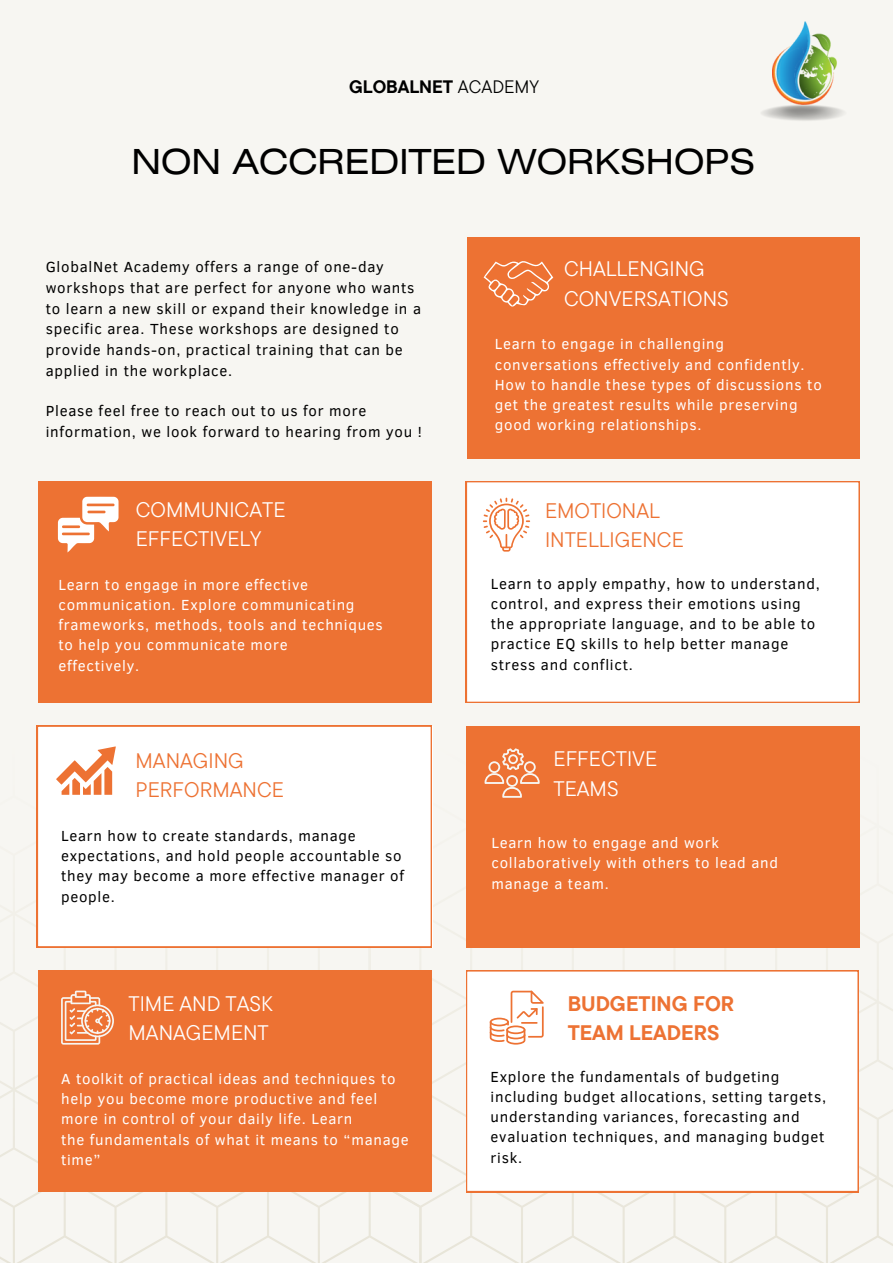
<style>
.page{position:relative;width:893px;height:1264px;background:#fff}
.page>*{position:absolute;margin:0;border:0;box-sizing:border-box;transform-origin:0 0}
.t1{font:34.5px "Helios Ext";color:#000}
.t2{font:21px/29.2px "TT Commons Pro";color:#fff}
.t3{font:21px/29.2px "TT Commons Pro";color:#ed7233}
.t4{font:700 21px/29.2px "TT Commons Pro";color:#ed7233}
.t5{font:700 18px "TT Commons Pro";color:#000}
.t6{font:15px/20.2px "Clear Sans";letter-spacing:.05em;color:#000}
.t7{font:15px/20.2px "Clear Sans";letter-spacing:.05em;color:#fff}
.s1{font-weight:400}
</style>
<div class="page">
<div style="left:0;top:0;width:892px;height:1262px;background:#f7f6f2"></div>
<img style="left:772px;top:22px;width:65px;height:83px">
<div style="left:466px;top:481px;width:393px;height:221px;background:#fff"></div>
<svg style="left:0;top:736px;width:368px;height:526px"></svg>
<svg style="left:368px;top:736px;width:524px;height:526px"></svg>
<div style="left:37px;top:725px;width:394px;height:222px;background:#fff"></div>
<div style="left:38px;top:481px;width:393px;height:222px;background:#ed7233"></div>
<svg style="left:58px;top:496px;width:60px;height:56px"></svg>
<div style="left:466px;top:970px;width:392px;height:221px;background:#fff"></div>
<svg style="left:483px;top:497px;width:47px;height:54px"></svg>
<svg style="left:489px;top:990px;width:54px;height:54px"></svg>
<svg style="left:56px;top:746px;width:60px;height:48px"></svg>
<div style="left:466px;top:725px;width:393px;height:222px;background:#ed7233"></div>
<svg style="left:484px;top:748px;width:55px;height:49px"></svg>
<div style="left:467px;top:237px;width:392px;height:222px;background:#ed7233"></div>
<svg style="left:483px;top:261px;width:70px;height:46px"></svg>
<div style="left:38px;top:970px;width:393px;height:222px;background:#ed7233"></div>
<svg style="left:61px;top:990px;width:53px;height:54px"></svg>
<p class="t5" style="left:349px;top:75px;width:191px">GLOBALNET <span class="s1">ACADEMY</span></p>
<p class="t1" style="left:131px;top:149px;width:625px">NON ACCREDITED WORKSHOPS</p>
<p class="t6" style="left:46px;top:256px;width:377px;line-height:20.7px">GlobalNet Academy offers a range of one-day workshops that are perfect for anyone who wants to learn a new skill or expand their knowledge in a specific area. These workshops are designed to provide hands-on, practical training that can be applied in the workplace.</p>
<p class="t6" style="left:46px;top:399px;width:377px;line-height:20.7px">Please feel free to reach out to us for more information, we look forward to hearing from you !</p>
<p class="t2" style="left:136px;top:494px;width:151px">COMMUNICATE<br>EFFECTIVELY</p>
<p class="t7" style="left:58px;top:573px;width:326px">Learn to engage in more effective communication. Explore communicating frameworks, methods, tools and techniques to help you communicate more</p>
<p class="t7" style="left:58px;top:654px;width:82px">effectively.</p>
<p class="t3" style="left:135px;top:745px;width:150px">MANAGING<br>PERFORMANCE</p>
<p class="t6" style="left:61px;top:824px;width:344px">Learn how to create standards, manage expectations, and hold people accountable so they may become a more effective manager of people.</p>
<p class="t2" style="left:128px;top:988px;width:145px">TIME AND TASK<br>MANAGEMENT</p>
<p class="t7" style="left:61px;top:1067px;width:336px">A toolkit of practical ideas and techniques to help you become more productive and feel more in control of your daily life. Learn</p>
<p class="t7" style="left:61px;top:1128px;width:349px">the fundamentals of what it means to “manage time”</p>
<p class="t2" style="left:564px;top:254px;width:166px">CHALLENGING<br>CONVERSATIONS</p>
<p class="t7" style="left:494px;top:333px;width:328px">Learn to engage in challenging conversations effectively and confidently.<br>How to handle these types of discussions to get the greatest results while preserving good working relationships.</p>
<p class="t3" style="left:545px;top:495px;width:140px">EMOTIONAL<br>INTELLIGENCE</p>
<p class="t6" style="left:490px;top:572px;width:330px">Learn to apply empathy, how to understand, control, and express their emotions using the appropriate language, and to be able to practice EQ skills to help better manage stress and conflict.</p>
<p class="t2" style="left:553px;top:743px;width:105px">EFFECTIVE<br>TEAMS</p>
<p class="t7" style="left:491px;top:832px;width:288px">Learn how to engage and work collaboratively with others to lead and manage a team.</p>
<p class="t4" style="left:567px;top:988px;width:168px">BUDGETING FOR<br>TEAM LEADERS</p>
<p class="t6" style="left:490px;top:1065px;width:337px">Explore the fundamentals of budgeting including budget allocations, setting targets, understanding variances, forecasting and evaluation techniques, and managing budget risk.</p>
</div>
